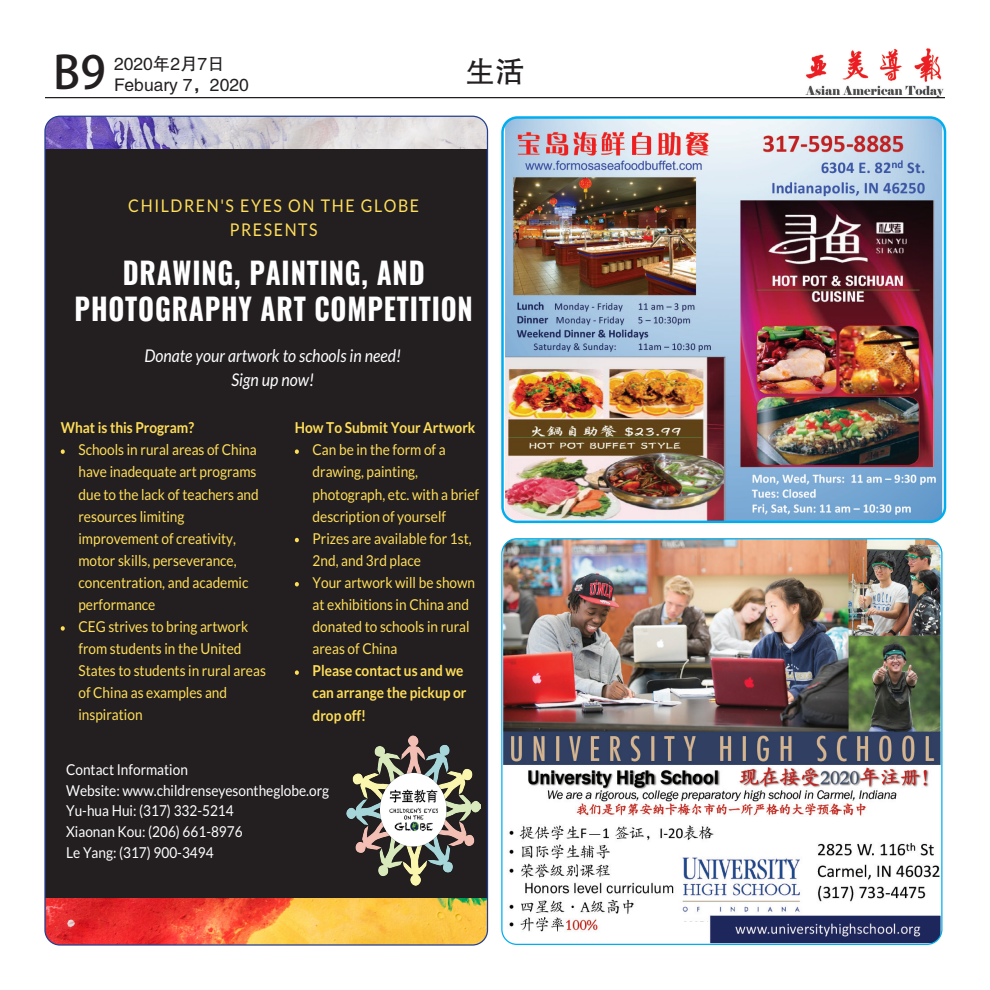
<style>
.page{position:relative;width:990px;height:990px;background:#fff}
.page>*{position:absolute;margin:0;border:0;box-sizing:border-box;transform-origin:0 0}
.t1{font:45px "Adobe Heiti Std";color:#231f20}
.t2{font:700 30px/36.9px "Oswald";letter-spacing:.03em;color:#fff;text-align:center;scale:.91 1}
.t3{font:30px "FZHTJW GB1 0";color:#231f20}
.t4{font:italic 17.5px/23.6px "Lato";color:#fff;text-align:center;scale:.91 1}
.t5{font:17.5px/23.6px "Lato";letter-spacing:.1em;color:#ffde59;text-align:center;scale:.91 1}
.t6{font:17.5px "FZHTFW GB1 0";color:#231f20}
.t7{font:15px/22.1px "Lato";color:#ffde59;scale:.91 1}
.t8{font:15px/20.6px "Lato";color:#fff;scale:.91 1}
.t9{font:700 15px "Lato";color:#ffde59;scale:.91 1}
.s1{font-weight:700}
</style>
<div class="page">
<hr style="left:45px;top:97px;width:900px;height:1px;background:#231f20">
<img style="left:805px;top:48px;width:139px;height:49px">
<img style="left:505px;top:119px;width:437px;height:402px">
<div style="left:501px;top:116px;width:445px;height:407px;border:2px solid #00aeef;border-radius:15px"></div>
<img style="left:503px;top:540px;width:438px;height:404px">
<img style="left:46px;top:116px;width:442px;height:828px">
<div style="left:45px;top:149px;width:443px;height:748px;background:#231f20"></div>
<img style="left:346px;top:735px;width:135px;height:150px">
<svg style="left:61px;top:449px;width:4px;height:5px"></svg>
<svg style="left:61px;top:626px;width:4px;height:5px"></svg>
<svg style="left:295px;top:449px;width:4px;height:5px"></svg>
<svg style="left:295px;top:538px;width:4px;height:4px"></svg>
<svg style="left:295px;top:582px;width:4px;height:4px"></svg>
<svg style="left:295px;top:670px;width:4px;height:5px"></svg>
<p class="t1" style="left:53px;top:46px;width:54px">B9</p>
<p class="t6" style="left:114px;top:54px;width:112px">2020年2月7日</p>
<p class="t6" style="left:114px;top:75px;width:136px">Febuary 7，2020</p>
<p class="t5" style="left:128px;top:194px;width:321px">CHILDREN'S EYES ON THE GLOBE<br>PRESENTS</p>
<p class="t3" style="left:465px;top:55px;width:61px">生活</p>
<p class="t2" style="left:75px;top:256px;width:439px">DRAWING, PAINTING, AND<br>PHOTOGRAPHY ART COMPETITION</p>
<p class="t4" style="left:144px;top:344px;width:284px">Donate your artwork to schools in need!<br>Sign up now!</p>
<p class="t9" style="left:61px;top:419px;width:148px">What is this Program?</p>
<p class="t7" style="left:78px;top:439px;width:208px">Schools in rural areas of China have inadequate art programs due to the lack of teachers and resources limiting improvement of creativity, motor skills, perseverance, concentration, and academic performance<br>CEG strives to bring artwork from students in the United<br>States to students in rural areas of China as examples and inspiration</p>
<p class="t9" style="left:295px;top:419px;width:200px">How To Submit Your Artwork</p>
<p class="t7" style="left:313px;top:439px;width:185px">Can be in the form of a drawing, painting, photograph, etc. with a brief description of yourself<br>Prizes are available for 1st,<br>2nd, and 3rd place<br>Your artwork will be shown at exhibitions in China and donated to schools in rural areas of China<br><span class="s1">Please contact us and we can arrange the pickup or drop off!</span></p>
<p class="t8" style="left:66px;top:759px;width:291px">Contact Information<br>Website: www.childrenseyesontheglobe.org<br>Yu-hua Hui: (317) 332-5214<br>Xiaonan Kou: (206) 661-8976<br>Le Yang: (317) 900-3494</p>
</div>
